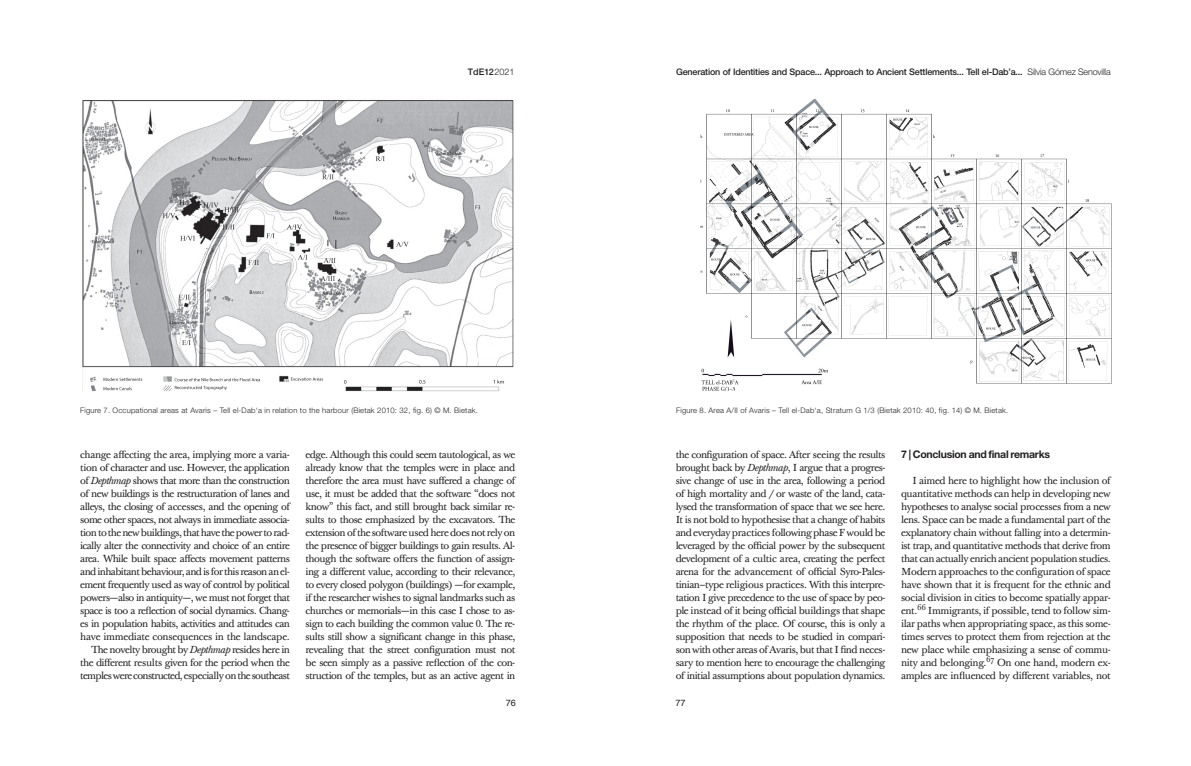
<style>
.page{position:relative;width:1191px;height:766px;background:#fff}
.page>*{position:absolute;margin:0;border:0;box-sizing:border-box;transform-origin:0 0}
.TABULACION{font:700 10.5px "Helvetica Neue LT Std";letter-spacing:-.025em;color:#231f20}
.TABULACION-2{font:10px/13px "Baskerville Ten Pro";letter-spacing:-.05em;color:#231f20;text-align:justify}
.encabeza{font:500 9px "Helvetica Neue LT Std";letter-spacing:-.02em;color:#231f20}
.t1{font:9px "Helvetica";color:#231f20}
.t2{font:300 7.6px "Helvetica Neue LT Std";letter-spacing:.025em;color:#231f20}
.t3{font:500 2px "Helvetica Neue LT Std";color:#fff}
.s1{font-weight:300}
.s2{font-style:italic}
</style>
<div class="page">
<img style="left:82px;top:100px;width:432px;height:292px">
<img style="left:700px;top:99px;width:412px;height:285px">
<img style="left:700px;top:314px;width:154px;height:77px">
<p class="encabeza" style="left:468px;top:66px;width:48px">TdE12<span class="s1">2021</span></p>
<p class="t3" style="left:493px;top:73px;width:3px">..</p>
<p class="encabeza" style="left:676px;top:66px;width:436px">Generation of Identities and Space... Approach to Ancient Settlements... Tell el-Dab’a... <span class="s1">Silvia Gómez Senovilla</span></p>
<p class="t2" style="left:80px;top:406px;width:399px">Figure 7. Occupational areas at Avaris – Tell el-Dab‘a in relation to the harbour (Bietak 2010: 32, fig. 6) © M. Bietak.</p>
<p class="t2" style="left:676px;top:406px;width:333px">Figure 8. Area A/II of Avaris – Tell el-Dab‘a, Stratum G 1/3 (Bietak 2010: 40, fig. 14) © M. Bietak.</p>
<p class="TABULACION-2" style="left:80px;top:448px;width:211px">change affecting the area, implying more a varia&shy;tion of character and use. However, the application of <span class="s2">Depthmap</span> shows that more than the construction of new buildings is the restructuration of lanes and alleys, the closing of accesses, and the opening of some other spaces, not always in immediate associa&shy;tion to the new buildings, that have the power to rad&shy;ically alter the connectivity and choice of an entire area. While built space affects movement patterns and inhabitant behaviour, and is for this reason an el&shy;ement frequently used as way of control by political powers—also in antiquity—, we must not forget that space is too a reflection of social dynamics. Chang&shy;es in population habits, activities and attitudes can have immediate consequences in the landscape.</p>
<p class="TABULACION-2" style="left:80px;top:643px;width:211px;text-indent:11px">The novelty brought by <span class="s2">Depthmap</span> resides here in the different results given for the period when the temples were constructed, especially on the southeast</p>
<p class="TABULACION-2" style="left:305px;top:448px;width:211px">edge. Although this could seem tautological, as we already know that the temples were in place and therefore the area must have suffered a change of use, it must be added that the software “does not know” this fact, and still brought back similar re&shy;sults to those emphasized by the excavators. The extension of the software used here does not rely on the presence of bigger buildings to gain results. Al&shy;though the software offers the function of assign&shy;ing a different value, according to their relevance, to every closed polygon (buildings) —for example, if the researcher wishes to signal landmarks such as churches or memorials—in this case I chose to as&shy;sign to each building the common value 0. The re&shy;sults still show a significant change in this phase, revealing that the street configuration must not be seen simply as a passive reflection of the con&shy;struction of the temples, but as an active agent in</p>
<p class="t1" style="left:506px;top:695px;width:12px">76</p>
<p class="TABULACION-2" style="left:675px;top:448px;width:211px">the configuration of space. After seeing the results brought back by <span class="s2">Depthmap</span>, I argue that a progres&shy;sive change of use in the area, following a period of high mortality and / or waste of the land, cata&shy;lysed the transformation of space that we see here.<br>It is not bold to hypothesise that a change of habits and everyday practices following phase F would be leveraged by the official power by the subsequent development of a cultic area, creating the perfect arena for the advancement of official Syro-Pales&shy;tinian–type religious practices. With this interpre&shy;tation I give precedence to the use of space by peo&shy;ple instead of it being official buildings that shape the rhythm of the place. Of course, this is only a supposition that needs to be studied in compari&shy;son with other areas of Avaris, but that I find neces&shy;sary to mention here to encourage the challenging of initial assumptions about population dynamics.</p>
<p class="TABULACION" style="left:901px;top:448px;width:151px">7 | Conclusion and final remarks</p>
<p class="TABULACION-2" style="left:901px;top:474px;width:211px;text-indent:11px">I aimed here to highlight how the inclusion of quantitative methods can help in developing new hypotheses to analyse social processes from a new lens. Space can be made a fundamental part of the explanatory chain without falling into a determin&shy;ist trap, and quantitative methods that derive from that can actually enrich ancient population studies.</p>
<p class="TABULACION-2" style="left:901px;top:565px;width:211px">Modern approaches to the configuration of space have shown that it is frequent for the ethnic and social division in cities to become spatially appar&shy;ent.<sup>66</sup> Immigrants, if possible, tend to follow sim&shy;ilar paths when appropriating space, as this some&shy;times serves to protect them from rejection at the new place while emphasizing a sense of commu&shy;nity and belonging.<sup>67</sup> On one hand, modern ex&shy;amples are influenced by different variables, not</p>
<p class="t1" style="left:675px;top:695px;width:12px">77</p>
</div>
